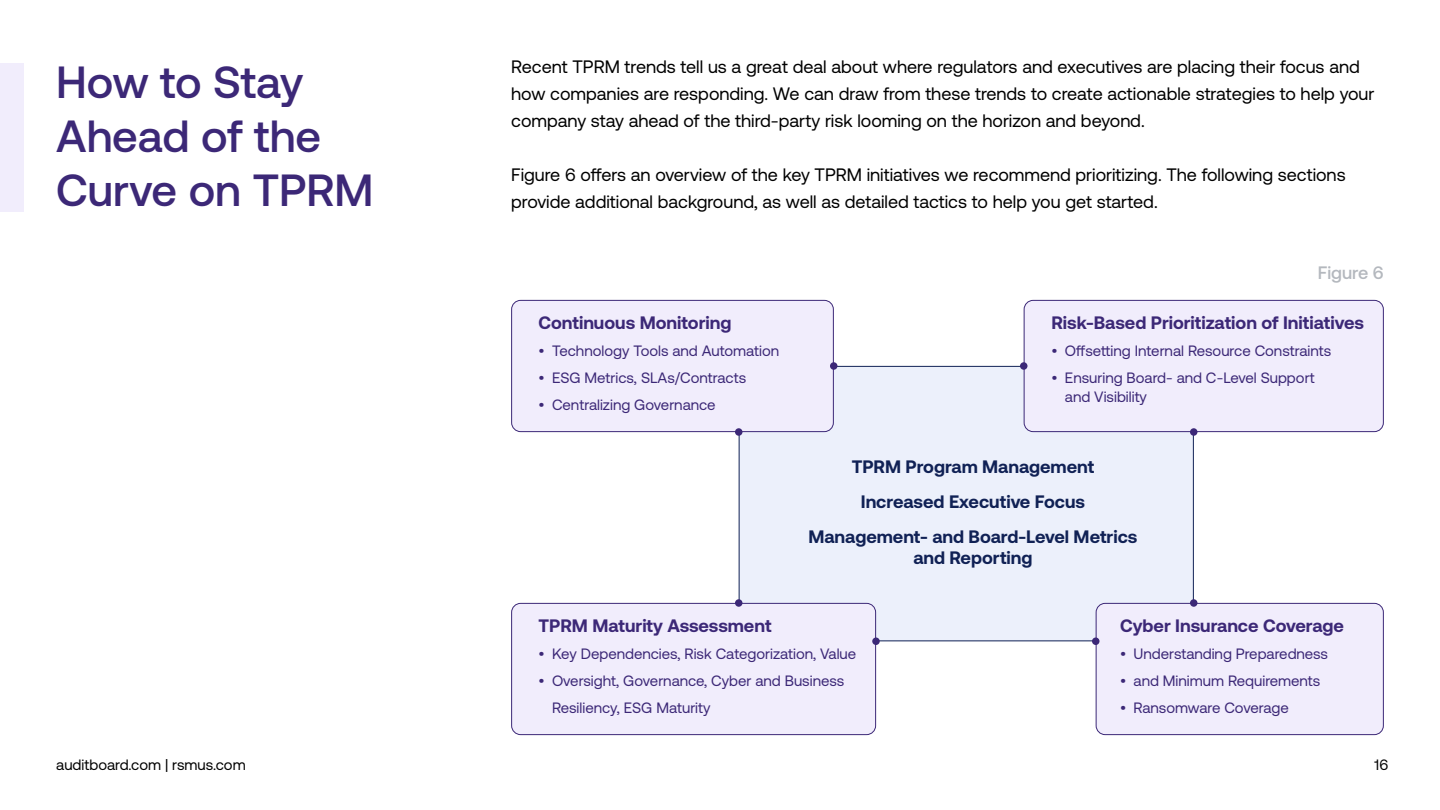
<style>
.page{position:relative;width:1440px;height:810px;background:#fff}
.page>*{position:absolute;margin:0;border:0;box-sizing:border-box;transform-origin:0 0}
.t1{font:500 45px/54px "Aeonik 2.0";color:#3c2877}
.t2{font:18px/27px "Aeonik 2.0";color:#000}
.t3{font:700 18px "Aeonik 2.0";color:#3c2877}
.t4{font:700 18px/34.5px "Aeonik 2.0";color:#102155;text-align:center}
.t5{font:500 18px "Aeonik 2.0";color:#b4b8be}
.t6{font:15px/19.5px "Aeonik 2.0";color:#3c2877}
.t7{font:15px "Aeonik 2.0";color:#000}
</style>
<div class="page">
<div style="left:739px;top:366px;width:455px;height:275px;background:#ecf0fb;border:1px solid #102155"></div>
<div style="left:0;top:63px;width:24px;height:149px;background:#f1edfc"></div>
<div style="left:512px;top:300px;width:321px;height:132px;background:#f1edfc;border-radius:9px"></div>
<div style="left:511px;top:300px;width:323px;height:132px;border:1px solid #3c2877;border-radius:9px"></div>
<div style="left:1024px;top:300px;width:359px;height:132px;background:#f1edfc;border-radius:9px"></div>
<div style="left:1024px;top:300px;width:360px;height:132px;border:1px solid #3c2877;border-radius:9px"></div>
<div style="left:1096px;top:603px;width:287px;height:132px;background:#f1edfc;border-radius:9px"></div>
<div style="left:1096px;top:603px;width:288px;height:132px;border:1px solid #3c2877;border-radius:9px"></div>
<div style="left:512px;top:603px;width:364px;height:132px;background:#f1edfc;border-radius:9px"></div>
<div style="left:511px;top:603px;width:365px;height:132px;border:1px solid #3c2877;border-radius:9px"></div>
<div style="left:735px;top:428px;width:7px;height:8px;background:#3c2877;border-radius:50%"></div>
<div style="left:735px;top:599px;width:7px;height:8px;background:#3c2877;border-radius:50%"></div>
<div style="left:872px;top:638px;width:8px;height:7px;background:#3c2877;border-radius:50%"></div>
<div style="left:1092px;top:638px;width:8px;height:7px;background:#3c2877;border-radius:50%"></div>
<div style="left:1190px;top:599px;width:8px;height:8px;background:#3c2877;border-radius:50%"></div>
<div style="left:1190px;top:428px;width:8px;height:8px;background:#3c2877;border-radius:50%"></div>
<div style="left:1020px;top:362px;width:8px;height:8px;background:#3c2877;border-radius:50%"></div>
<div style="left:830px;top:362px;width:7px;height:8px;background:#3c2877;border-radius:50%"></div>
<h1 class="t1" style="left:56px;top:55px;width:319px">How to Stay<br>Ahead of the<br>Curve on TPRM</h1>
<p class="t2" style="left:511px;top:53px;width:865px">Recent TPRM trends tell us a great deal about where regulators and executives are placing their focus and how companies are responding. We can draw from these trends to create actionable strategies to help your company stay ahead of the third-party risk looming on the horizon and beyond.</p>
<p class="t2" style="left:511px;top:161px;width:836px">Figure 6 offers an overview of the key TPRM initiatives we recommend prioritizing. The following sections provide additional background, as well as detailed tactics to help you get started.</p>
<p class="t3" style="left:538px;top:312px;width:194px">Continuous Monitoring</p>
<p class="t6" style="left:538px;top:341px;width:242px">• Technology Tools and Automation</p>
<p class="t6" style="left:538px;top:368px;width:209px">• ESG Metrics, SLAs/Contracts</p>
<p class="t6" style="left:538px;top:395px;width:179px">• Centralizing Governance</p>
<p class="t5" style="left:1318px;top:263px;width:67px">Figure 6</p>
<p class="t3" style="left:1051px;top:312px;width:314px">Risk-Based Prioritization of Initiatives</p>
<p class="t6" style="left:1051px;top:341px;width:281px">• Offsetting Internal Resource Constraints</p>
<p class="t6" style="left:1065px;top:368px;width:251px;text-indent:-14px">• Ensuring Board- and C-Level Support and Visibility</p>
<p class="t4" style="left:808px;top:450px;width:331px">TPRM Program Management<br>Increased Executive Focus<br>Management- and Board-Level Metrics</p>
<p class="t4" style="left:913px;top:540px;width:121px">and Reporting</p>
<p class="t3" style="left:538px;top:615px;width:235px">TPRM Maturity Assessment</p>
<p class="t6" style="left:538px;top:644px;width:319px">• Key Dependencies, Risk Categorization, Value</p>
<p class="t6" style="left:552px;top:667px;width:294px;line-height:27px;text-indent:-14px">• Oversight, Governance, Cyber and Business<br>Resiliency, ESG Maturity</p>
<p class="t3" style="left:1120px;top:615px;width:225px">Cyber Insurance Coverage</p>
<p class="t6" style="left:1120px;top:644px;width:210px">• Understanding Preparedness</p>
<p class="t6" style="left:1120px;top:671px;width:202px">• and Minimum Requirements</p>
<p class="t6" style="left:1120px;top:698px;width:170px">• Ransomware Coverage</p>
<p class="t7" style="left:56px;top:757px;width:191px">auditboard.com | rsmus.com</p>
<p class="t7" style="left:1375px;top:757px;width:15px">16</p>
</div>
